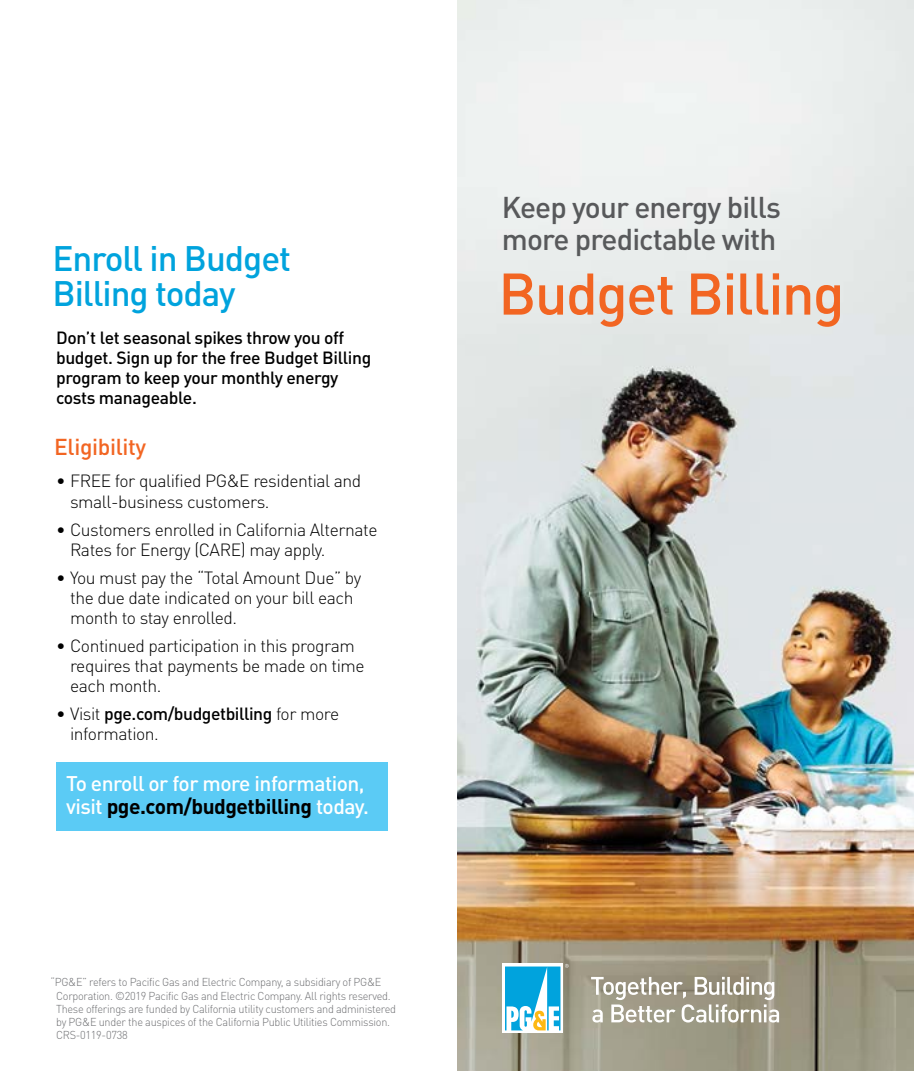
<style>
.page{position:relative;width:914px;height:1071px;background:#fff}
.page>*{position:absolute;margin:0;border:0;box-sizing:border-box;transform-origin:0 0}
.t1{font:500 57.75px "DIN Pro";letter-spacing:-.03em;color:#f26522}
.Headline{font:500 35px/35px "DIN Pro";letter-spacing:-.03em;color:#00a3dd}
.Eyebrow_Grat{font:500 29.75px/31.5px "DIN Pro";letter-spacing:-.03em;color:#58595b}
.Subhealine{font:500 22.75px "DIN Pro";letter-spacing:-.015em;color:#f26522}
.CTA_White{font:500 21px/23.6px "DIN Pro";letter-spacing:-.025em;color:#fff}
.t2{font:300 17.5px/20.1px "DIN Pro";letter-spacing:-.025em;color:#000}
.Intro_Paragraph{font:500 17.5px/20.1px "DIN Pro";letter-spacing:-.02em;color:#000}
.Disclaimer{font:300 11.38px/13.1px "DIN Pro";letter-spacing:-.025em;color:#6d6e71;scale:.96 1}
.s1{font-weight:500}
.s2{font-weight:700;color:#000}
</style>
<div class="page">
<img style="left:457px;top:0;width:457px;height:1071px">
<div style="left:56px;top:762px;width:331px;height:69px;background:#5bcbf5"></div>
<svg style="left:591px;top:977px;width:188px;height:46px"></svg>
<div style="left:502px;top:964px;width:61px;height:69px;background:#fff"></div>
<svg style="left:505px;top:964px;width:63px;height:66px"></svg>
<h1 class="Headline" style="left:52px;top:237px;width:240px">Enroll in Budget<br>Billing today</h1>
<p class="Intro_Paragraph" style="left:56px;top:326px;width:317px">Don’t let seasonal spikes throw you off budget. Sign up for the free Budget Billing program to keep your monthly energy costs manageable.</p>
<p class="Subhealine" style="left:54px;top:428px;width:93px">Eligibility</p>
<p class="t2" style="left:70px;top:470px;width:293px;text-indent:-14px">• FREE for qualified PG&amp;E residential and small-business customers.</p>
<p class="t2" style="left:70px;top:518px;width:309px;text-indent:-14px">• Customers enrolled in California Alternate<br>Rates for Energy (CARE) may apply.</p>
<p class="t2" style="left:70px;top:566px;width:293px;text-indent:-14px">• You must pay the “Total Amount Due” by the due date indicated on your bill each month to stay enrolled.</p>
<p class="t2" style="left:70px;top:634px;width:296px;text-indent:-14px">• Continued participation in this program requires that payments be made on time each month.</p>
<p class="t2" style="left:70px;top:702px;width:270px;text-indent:-14px">• Visit <span class="s1">pge.com/budgetbilling</span> for more information.</p>
<p class="CTA_White" style="left:66px;top:769px;width:304px">To enroll or for more information, visit <span class="s2">pge.com/budgetbilling</span> today.</p>
<p class="Disclaimer" style="left:56px;top:975px;width:355px;text-indent:-6px">“PG&amp;E” refers to Pacific Gas and Electric Company, a subsidiary of PG&amp;E Corporation. ©2019 Pacific Gas and Electric Company. All rights reserved.<br>These offerings are funded by California utility customers and administered by PG&amp;E under the auspices of the California Public Utilities Commission.<br>CRS-0119-0738</p>
<p class="Eyebrow_Grat" style="left:502px;top:188px;width:280px">Keep your energy bills more predictable with</p>
<p class="t1" style="left:498px;top:247px;width:348px">Budget Billing</p>
</div>
